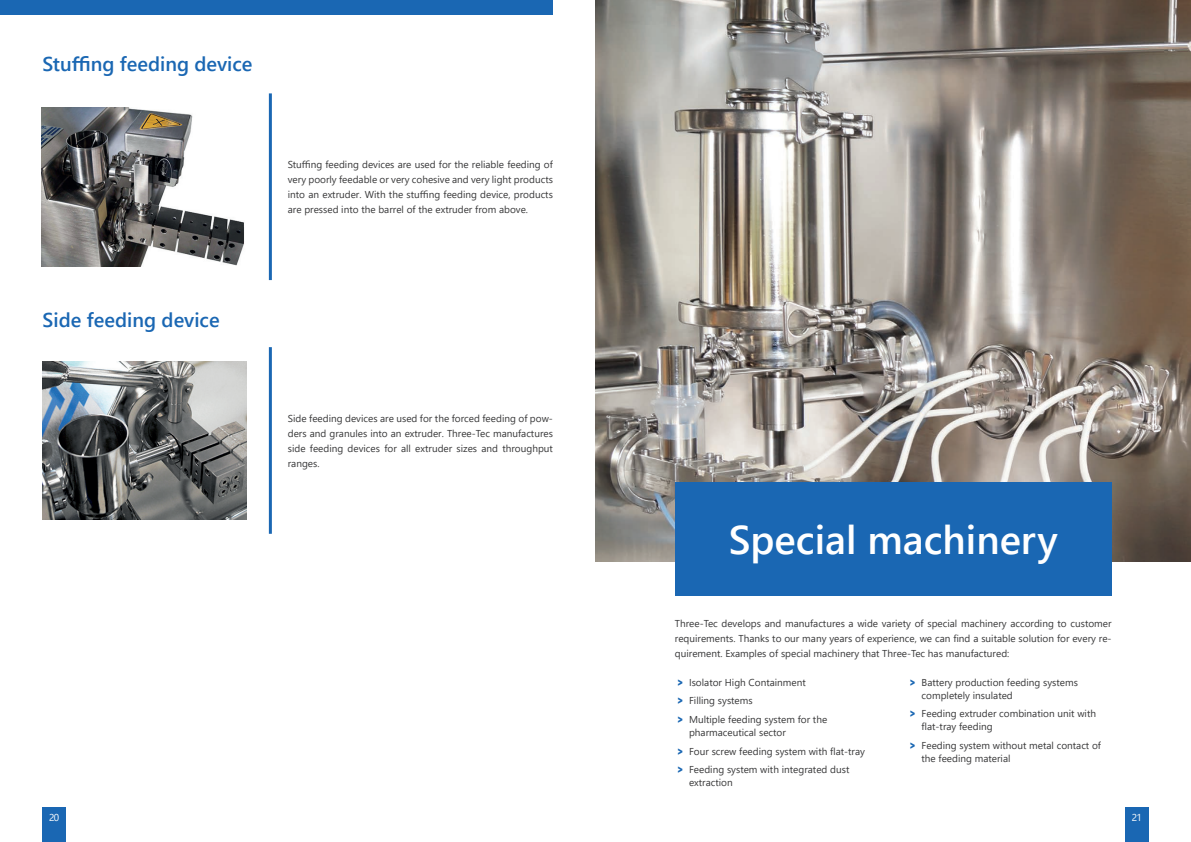
<style>
.page{position:relative;width:1191px;height:842px;background:#fff}
.page>*{position:absolute;margin:0;border:0;box-sizing:border-box;transform-origin:0 0}
.t1{font:600 40px "Segoe UI";color:#fff}
.t2{font:600 20px "Segoe UI";color:#1a67b3}
.t3{font:10px/15px "Segoe UI";color:#383839}
.t4{font:10px "Segoe UI";color:#fff}
.s1{font-family:"Bauhaus 93";color:#1a67b3}
</style>
<div class="page">
<img style="left:595px;top:0;width:596px;height:561px">
<div style="left:0;top:0;width:553px;height:14px;background:#1a67b3"></div>
<img style="left:42px;top:107px;width:202px;height:159px">
<div style="left:675px;top:482px;width:436px;height:114px;background:#1a67b3"></div>
<hr style="left:269px;top:93px;width:3px;height:187px;background:#1a67b3">
<hr style="left:269px;top:347px;width:3px;height:187px;background:#1a67b3">
<img style="left:43px;top:361px;width:203px;height:159px">
<div style="left:1125px;top:807px;width:23px;height:35px;background:#1a67b3"></div>
<div style="left:43px;top:807px;width:23px;height:35px;background:#1a67b3"></div>
<h2 class="t2" style="left:43px;top:45px;width:211px">Stuffing feeding device</h2>
<p class="t3" style="left:288px;top:156px;width:267px;text-align:justify">Stuffing feeding devices are used for the reliable feeding of very poorly feedable or very cohesive and very light products into an extruder. With the stuffing feeding device, products are pressed into the barrel of the extruder from above.</p>
<h2 class="t2" style="left:43px;top:301px;width:178px">Side feeding device</h2>
<p class="t3" style="left:288px;top:410px;width:267px;text-align:justify">Side feeding devices are used for the forced feeding of pow&shy;ders and granules into an extruder. Three-Tec manufactures side feeding devices for all extruder sizes and throughput ranges.</p>
<h1 class="t1" style="left:728px;top:502px;width:330px">Special machinery</h1>
<p class="t3" style="left:675px;top:615px;width:438px;text-align:justify">Three-Tec develops and manufactures a wide variety of special machinery according to customer requirements. Thanks to our many years of experience, we can find a suitable solution for every re&shy;quirement. Examples of special machinery that Three-Tec has manufactured:</p>
<p class="t3" style="left:677px;top:672px;width:151px;line-height:18.7px"><span class="s1">&gt;</span> Isolator High Containment<br><span class="s1">&gt;</span> Filling systems<br><span class="s1">&gt;</span> Multiple feeding system for the</p>
<p class="t3" style="left:677px;top:722px;width:189px;line-height:18.7px;text-indent:11px">pharmaceutical sector<br><span class="s1">&gt;</span> Four screw feeding system with flat-tray <span class="s1">&gt;</span> Feeding system with integrated dust</p>
<p class="t3" style="left:689px;top:774px;width:45px">extraction</p>
<p class="t3" style="left:921px;top:675px;width:158px;line-height:13px;text-indent:-11px"><span class="s1">&gt;</span> Battery production feeding systems completely insulated</p>
<p class="t3" style="left:921px;top:706px;width:176px;line-height:13px;text-indent:-11px"><span class="s1">&gt;</span> Feeding extruder combination unit with flat-tray feeding</p>
<p class="t3" style="left:921px;top:738px;width:181px;line-height:13px;text-indent:-11px"><span class="s1">&gt;</span> Feeding system without metal contact of the feeding material</p>
<p class="t4" style="left:49px;top:808px;width:12px">20</p>
<p class="t4" style="left:1131px;top:808px;width:12px">21</p>
</div>
